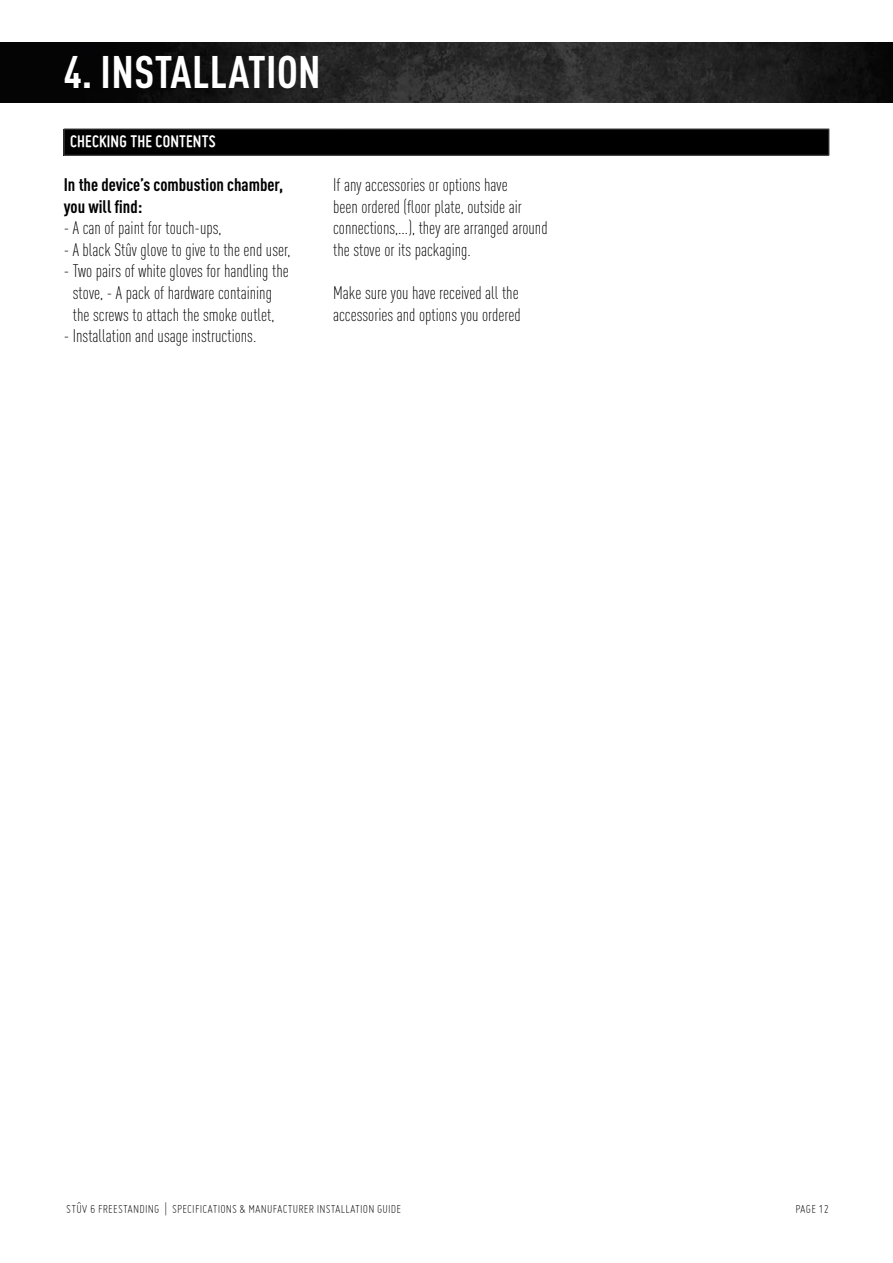
<style>
.page{position:relative;width:893px;height:1263px;background:#fff}
.page>*{position:absolute;margin:0;border:0;box-sizing:border-box;transform-origin:0 0}
.t1{font:700 condensed 45px "DINOT";letter-spacing:.01em;color:#fff}
.t2{font:300 condensed 18px/21.6px "DINOT";color:#000}
.t3{font:700 condensed 18px/21.6px "DINOT";color:#000}
.t4{font:700 18px "Miso";letter-spacing:.01em;color:#fff}
.t5{font:300 12.75px "Miso";letter-spacing:.015em;color:#000}
.t6{font:300 9.75px "Miso";color:#000}
</style>
<div class="page">
<img style="left:0;top:43px;width:893px;height:59px">
<div style="left:64px;top:129px;width:765px;height:26px;background:#000"></div>
<svg style="left:829px;top:129px;width:1px;height:26px"></svg>
<hr style="left:64px;top:129px;width:275px;height:1px;background:#565655">
<svg style="left:64px;top:129px;width:1px;height:26px"></svg>
<hr style="left:339px;top:129px;width:490px;height:1px;background:#565655">
<hr style="left:64px;top:155px;width:275px;height:1px;background:#565655">
<hr style="left:339px;top:155px;width:490px;height:1px;background:#565655">
<h1 class="t1" style="left:64px;top:45px;width:258px">4. INSTALLATION</h1>
<p class="t4" style="left:70px;top:131px;width:147px">CHECKING THE CONTENTS</p>
<p class="t3" style="left:64px;top:173px;width:221px">In the device’s combustion chamber, you will find:</p>
<p class="t2" style="left:64px;top:217px;width:159px">- A can of paint for touch-ups,</p>
<p class="t2" style="left:64px;top:239px;width:228px">- A black Stûv glove to give to the end user,</p>
<p class="t2" style="left:64px;top:260px;width:227px;text-align:center">- Two pairs of white gloves for handling the stove, - A pack of hardware containing<br>the screws to attach the smoke outlet,</p>
<p class="t2" style="left:64px;top:325px;width:194px">- Installation and usage instructions.</p>
<p class="t2" style="left:333px;top:174px;width:216px">If any accessories or options have<br>been ordered (floor plate, outside air connections,...), they are arranged around the stove or its packaging.</p>
<p class="t2" style="left:333px;top:282px;width:189px">Make sure you have received all the accessories and options you ordered</p>
<p class="t6" style="left:77px;top:1199px;width:6px">^</p>
<p class="t5" style="left:66px;top:1201px;width:336px">STUV 6 FREESTANDING | SPECIFICATIONS &amp; MANUFACTURER INSTALLATION GUIDE</p>
<p class="t5" style="left:795px;top:1201px;width:35px">PAGE 12</p>
</div>
